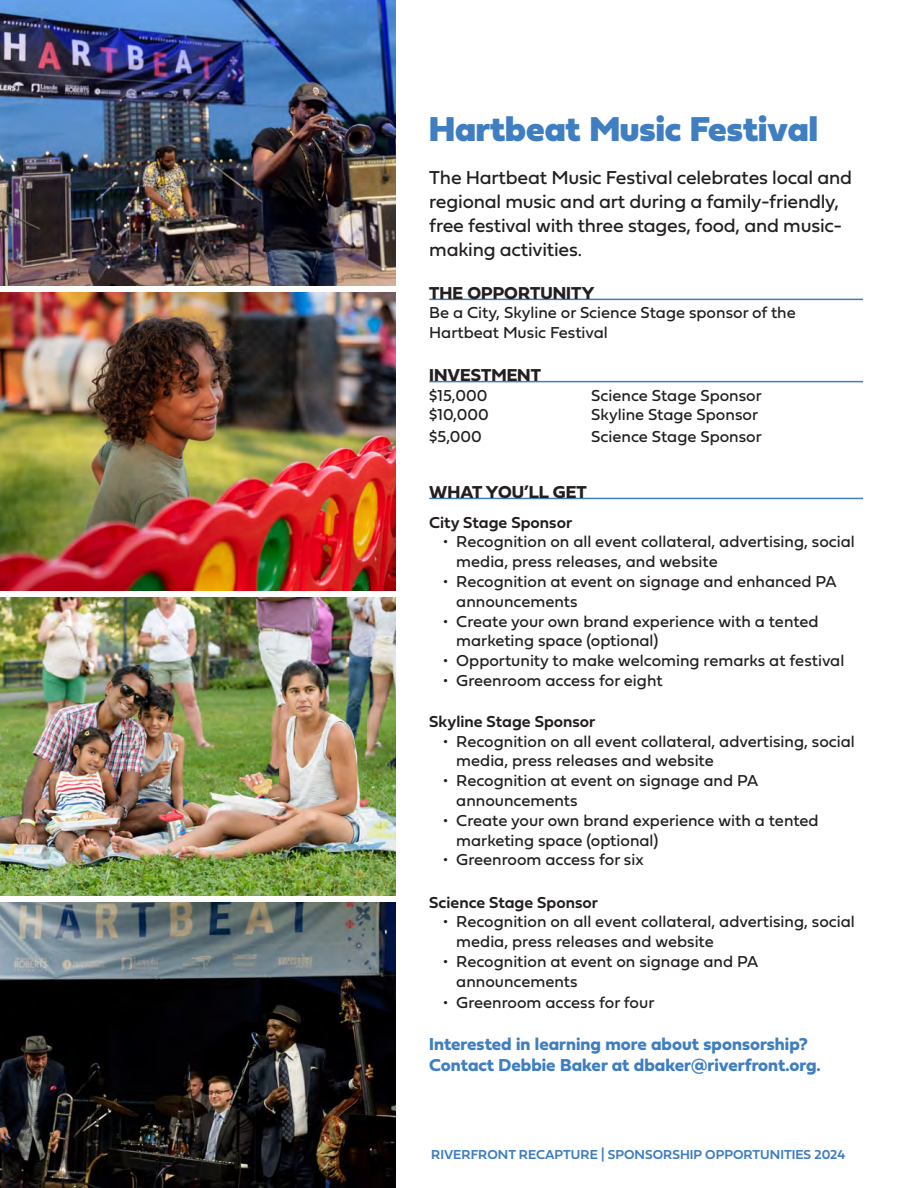
<style>
.page{position:relative;width:918px;height:1188px;background:#fff}
.page>*{position:absolute;margin:0;border:0;box-sizing:border-box;transform-origin:0 0}
.t1{font:36px "Fieldwork Geo Black";color:#3e7ec1}
.t2{font:19.5px/24px "Fieldwork Geo Regular";letter-spacing:-.01em;color:#231f20}
.t3{font:18px/21.6px "Fieldwork Geo Bold";color:#3e7ec1}
.Underline_Headers{font:18px "Fieldwork Geo Bold";color:#231f20}
.t4{font:16.5px/19.8px "Fieldwork Geo Regular";color:#231f20}
.t5{font:16.5px "Fieldwork Geo Demibold";color:#231f20}
.t6{font:13.5px "Fieldwork Geo Demibold";color:#3e7ec1}
</style>
<div class="page">
<img style="left:0;top:292px;width:396px;height:298px">
<hr style="left:429px;top:299px;width:434px;height:1px;background:#3e7ec1">
<hr style="left:429px;top:381px;width:434px;height:1px;background:#3e7ec1">
<hr style="left:429px;top:498px;width:434px;height:1px;background:#3e7ec1">
<img style="left:0;top:598px;width:396px;height:297px">
<img style="left:0;top:903px;width:396px;height:285px">
<img style="left:0;top:0;width:396px;height:285px">
<p class="t1" style="left:429px;top:97px;width:390px">Hartbeat Music Festival</p>
<p class="t2" style="left:429px;top:165px;width:424px">The Hartbeat Music Festival celebrates local and regional music and art during a family-friendly, free festival with three stages, food, and music&shy;making activities.</p>
<p class="Underline_Headers" style="left:429px;top:278px;width:167px">THE OPPORTUNITY</p>
<p class="t4" style="left:429px;top:302px;width:368px">Be a City, Skyline or Science Stage sponsor of the<br>Hartbeat Music Festival</p>
<p class="Underline_Headers" style="left:429px;top:361px;width:113px">INVESTMENT</p>
<p class="t4" style="left:429px;top:385px;width:60px">$15,000</p>
<p class="t4" style="left:591px;top:385px;width:172px">Science Stage Sponsor</p>
<p class="t4" style="left:429px;top:404px;width:61px">$10,000</p>
<p class="t4" style="left:591px;top:404px;width:168px">Skyline Stage Sponsor</p>
<p class="t4" style="left:429px;top:425px;width:54px">$5,000</p>
<p class="t4" style="left:591px;top:425px;width:172px">Science Stage Sponsor</p>
<p class="Underline_Headers" style="left:429px;top:478px;width:159px">WHAT YOU’LL GET</p>
<p class="t5" style="left:429px;top:509px;width:145px">City Stage Sponsor</p>
<p class="t4" style="left:456px;top:531px;width:400px;text-indent:-14px">• Recognition on all event collateral, advertising, social media, press releases, and website</p>
<p class="t4" style="left:456px;top:571px;width:382px;text-indent:-14px">• Recognition at event on signage and enhanced PA announcements</p>
<p class="t4" style="left:456px;top:610px;width:364px;text-indent:-14px">• Create your own brand experience with a tented marketing space (optional)</p>
<p class="t4" style="left:443px;top:650px;width:403px">• Opportunity to make welcoming remarks at festival</p>
<p class="t4" style="left:443px;top:670px;width:221px">• Greenroom access for eight</p>
<p class="t5" style="left:429px;top:708px;width:168px">Skyline Stage Sponsor</p>
<p class="t4" style="left:456px;top:730px;width:400px;text-indent:-14px">• Recognition on all event collateral, advertising, social media, press releases and website</p>
<p class="t4" style="left:456px;top:770px;width:303px;text-indent:-14px">• Recognition at event on signage and PA announcements</p>
<p class="t4" style="left:456px;top:810px;width:364px;text-indent:-14px">• Create your own brand experience with a tented marketing space (optional)</p>
<p class="t4" style="left:443px;top:849px;width:202px">• Greenroom access for six</p>
<p class="t5" style="left:429px;top:889px;width:170px">Science Stage Sponsor</p>
<p class="t4" style="left:456px;top:911px;width:400px;text-indent:-14px">• Recognition on all event collateral, advertising, social media, press releases and website</p>
<p class="t4" style="left:456px;top:951px;width:303px;text-indent:-14px">• Recognition at event on signage and PA announcements</p>
<p class="t4" style="left:443px;top:991px;width:213px">• Greenroom access for four</p>
<p class="t3" style="left:429px;top:1032px;width:393px">Interested in learning more about sponsorship?<br>Contact Debbie Baker at dbaker@riverfront.org.</p>
<p class="t6" style="left:431px;top:1144px;width:416px">RIVERFRONT RECAPTURE | SPONSORSHIP OPPORTUNITIES 2024</p>
</div>
